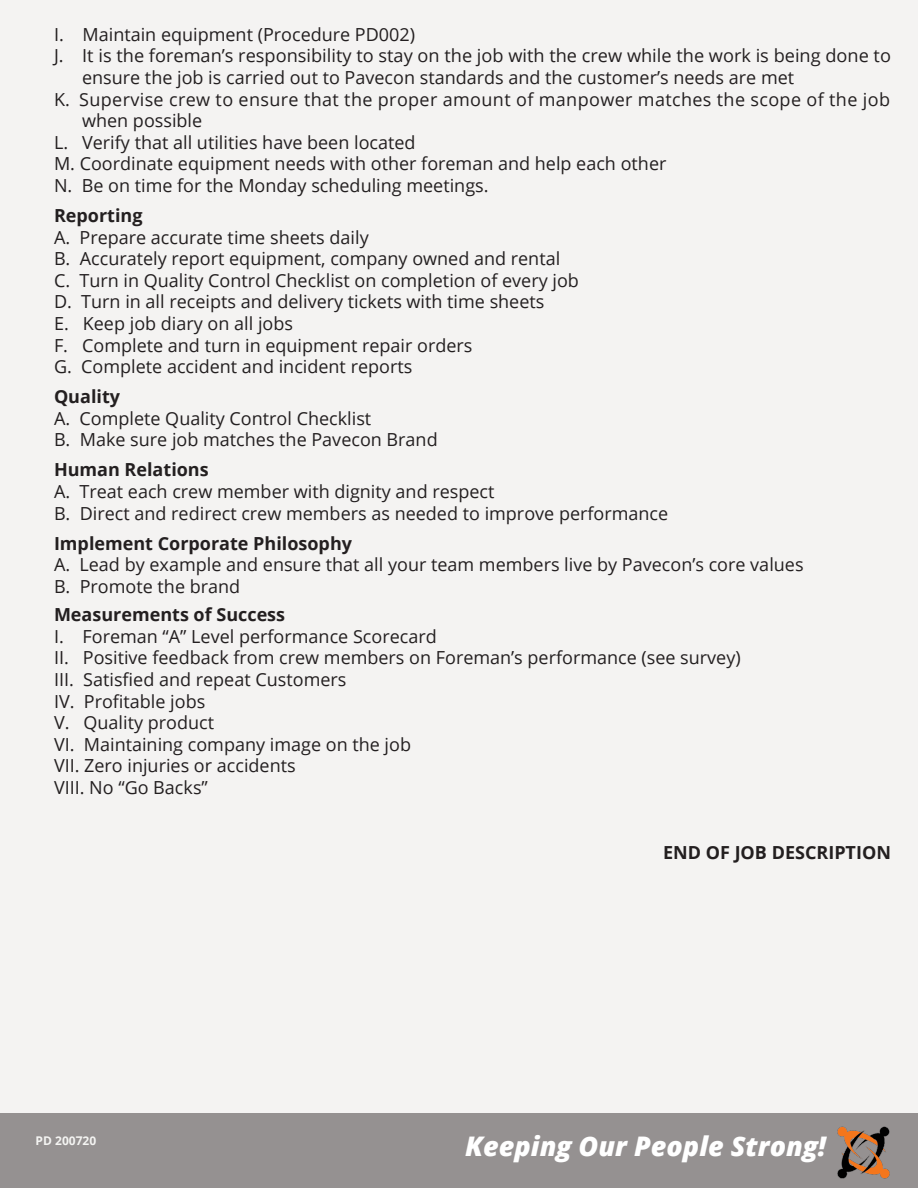
<style>
.page{position:relative;width:918px;height:1188px;background:#f4f3f2}
.page>*{position:absolute;margin:0;border:0;box-sizing:border-box;transform-origin:0 0}
.t1{font:italic 800 27px "Open Sans";color:#fff}
.t2{font:18px "Open Sans";color:#231f20}
.t3{font:700 18px "Open Sans";color:#231f20}
.t4{font:18px "Open Sans";letter-spacing:.02em;color:#231f20}
.t5{font:700 12px "Open Sans";color:#f4f4f2}
</style>
<div class="page">
<div style="left:0;top:1113px;width:918px;height:75px;background:#959191"></div>
<img style="left:837px;top:1126px;width:53px;height:53px">
<p class="t2" style="left:54px;top:22px;width:363px">I. Maintain equipment (Procedure PD002)</p>
<p class="t2" style="left:54px;top:44px;width:839px">J. It is the foreman’s responsibility to stay on the job with the crew while the work is being done to</p>
<p class="t2" style="left:82px;top:65px;width:714px">ensure the job is carried out to Pavecon standards and the customer’s needs are met</p>
<p class="t4" style="left:54px;top:87px;width:838px">K. Supervise crew to ensure that the proper amount of manpower matches the scope of the job</p>
<p class="t2" style="left:82px;top:108px;width:122px">when possible</p>
<p class="t2" style="left:54px;top:130px;width:363px">L. Verify that all utilities have been located</p>
<p class="t2" style="left:54px;top:152px;width:614px">M. Coordinate equipment needs with other foreman and help each other</p>
<p class="t2" style="left:54px;top:173px;width:436px">N. Be on time for the Monday scheduling meetings.</p>
<p class="t3" style="left:54px;top:203px;width:90px">Reporting</p>
<p class="t2" style="left:54px;top:225px;width:316px">A. Prepare accurate time sheets daily</p>
<p class="t2" style="left:54px;top:246px;width:508px">B. Accurately report equipment, company owned and rental</p>
<p class="t2" style="left:54px;top:268px;width:526px">C. Turn in Quality Control Checklist on completion of every job</p>
<p class="t2" style="left:54px;top:290px;width:492px">D. Turn in all receipts and delivery tickets with time sheets</p>
<p class="t2" style="left:54px;top:311px;width:241px">E. Keep job diary on all jobs</p>
<p class="t2" style="left:54px;top:333px;width:420px">F. Complete and turn in equipment repair orders</p>
<p class="t2" style="left:54px;top:354px;width:360px">G. Complete accident and incident reports</p>
<p class="t3" style="left:54px;top:384px;width:68px">Quality</p>
<p class="t2" style="left:54px;top:406px;width:319px">A. Complete Quality Control Checklist</p>
<p class="t2" style="left:54px;top:428px;width:385px">B. Make sure job matches the Pavecon Brand</p>
<p class="t3" style="left:54px;top:457px;width:156px">Human Relations</p>
<p class="t2" style="left:54px;top:479px;width:442px">A. Treat each crew member with dignity and respect</p>
<p class="t2" style="left:54px;top:501px;width:616px">B. Direct and redirect crew members as needed to improve performance</p>
<p class="t3" style="left:54px;top:530px;width:300px">Implement Corporate Philosophy</p>
<p class="t2" style="left:54px;top:552px;width:751px">A. Lead by example and ensure that all your team members live by Pavecon’s core values</p>
<p class="t2" style="left:54px;top:574px;width:188px">B. Promote the brand</p>
<p class="t3" style="left:54px;top:602px;width:233px">Measurements of Success</p>
<p class="t2" style="left:54px;top:624px;width:384px">I. Foreman “A” Level performance Scorecard</p>
<p class="t2" style="left:54px;top:646px;width:688px">II. Positive feedback from crew members on Foreman’s performance (see survey)</p>
<p class="t2" style="left:54px;top:667px;width:294px">III. Satisfied and repeat Customers</p>
<p class="t2" style="left:54px;top:689px;width:153px">IV. Profitable jobs</p>
<p class="t2" style="left:54px;top:710px;width:162px">V. Quality product</p>
<p class="t2" style="left:54px;top:732px;width:359px">VI. Maintaining company image on the job</p>
<p class="t2" style="left:54px;top:754px;width:243px">VII. Zero injuries or accidents</p>
<p class="t2" style="left:54px;top:775px;width:155px">VIII. No “Go Backs”</p>
<p class="t5" style="left:36px;top:1132px;width:62px">PD 200720</p>
<p class="t3" style="left:663px;top:840px;width:229px">END OF JOB DESCRIPTION</p>
<p class="t1" style="left:465px;top:1126px;width:362px">Keeping Our People Strong!</p>
</div>
